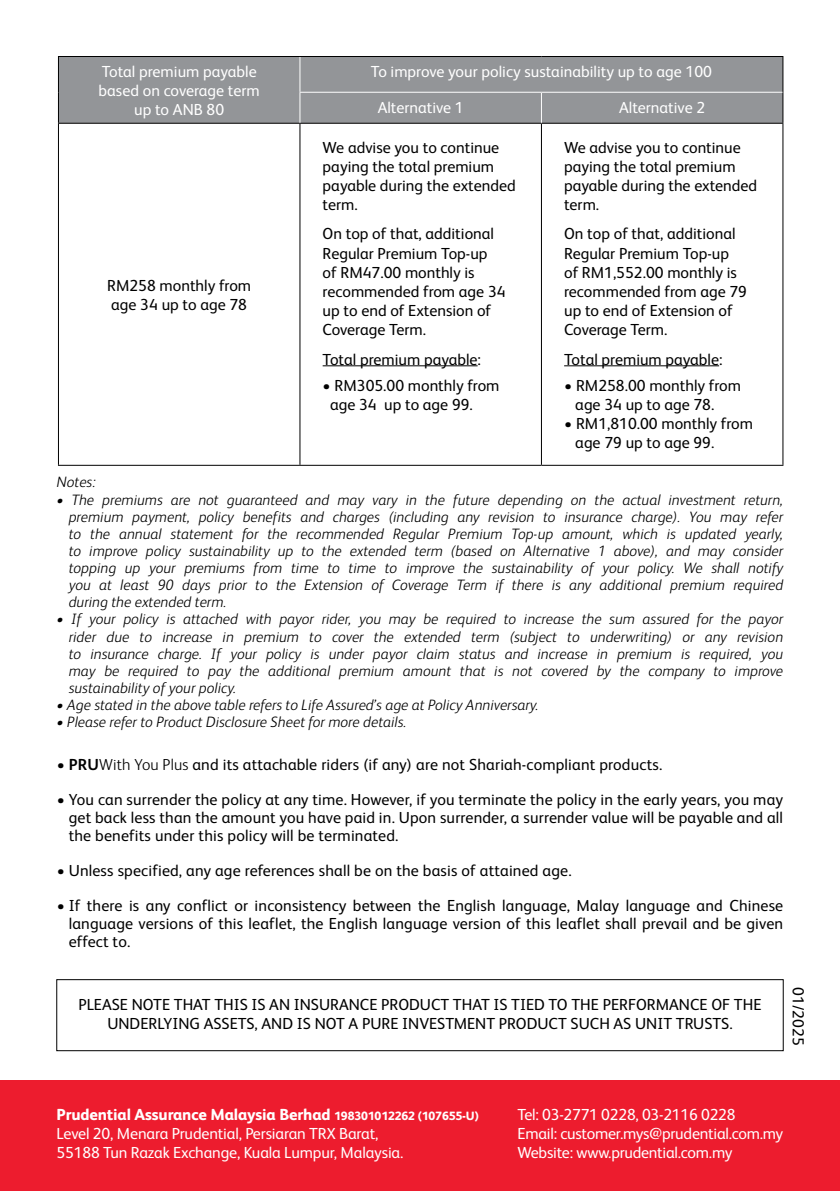
<style>
.page{position:relative;width:840px;height:1191px;background:#fff}
.page>*{position:absolute;margin:0;border:0;box-sizing:border-box;transform-origin:0 0}
.t1{font:16px/19.2px "FS Albert Pro";color:#000}
.t2{font:16px/19.2px "FS Albert Pro";letter-spacing:-.01em;color:#fff}
.t3{font:italic 300 15px/17px "FS Albert Pro";color:#000;text-align:justify}
.s1{font-weight:700}
.s2{font-weight:300}
.s3{font-weight:800}
.s4{font-weight:800;font-size:12px}
</style>
<div class="page">
<div style="left:0;top:1080px;width:839px;height:111px;background:#ed1c2e"></div>
<div style="left:56px;top:979px;width:727px;height:72px;border:1px solid #000"></div>
<div style="left:59px;top:57px;width:723px;height:66px;background:#939598"></div>
<hr style="left:58px;top:124px;width:1px;height:341px;background:#000">
<hr style="left:299px;top:124px;width:1px;height:341px;background:#000">
<hr style="left:540px;top:124px;width:1px;height:341px;background:#000">
<hr style="left:782px;top:124px;width:1px;height:341px;background:#000">
<hr style="left:58px;top:465px;width:242px;height:1px;background:#000">
<hr style="left:300px;top:465px;width:241px;height:1px;background:#000">
<hr style="left:541px;top:465px;width:242px;height:1px;background:#000">
<hr style="left:58px;top:56px;width:242px;height:1px;background:#000">
<hr style="left:58px;top:57px;width:1px;height:35px;background:#000">
<hr style="left:58px;top:92px;width:1px;height:31px;background:#000">
<hr style="left:58px;top:123px;width:242px;height:1px;background:#000">
<hr style="left:300px;top:56px;width:241px;height:1px;background:#000">
<hr style="left:541px;top:56px;width:242px;height:1px;background:#000">
<hr style="left:782px;top:57px;width:1px;height:35px;background:#000">
<hr style="left:782px;top:92px;width:1px;height:31px;background:#000">
<hr style="left:300px;top:123px;width:241px;height:1px;background:#000">
<hr style="left:541px;top:123px;width:242px;height:1px;background:#000">
<hr style="left:299px;top:57px;width:1px;height:35px;background:#fff">
<hr style="left:299px;top:92px;width:242px;height:1px;background:#fff">
<hr style="left:299px;top:93px;width:1px;height:30px;background:#fff">
<hr style="left:541px;top:92px;width:241px;height:1px;background:#fff">
<hr style="left:540px;top:93px;width:1px;height:30px;background:#fff">
<hr style="left:322px;top:365px;width:155px;height:1px;background:#000">
<hr style="left:564px;top:365px;width:154px;height:1px;background:#000">
<p class="t2" style="left:99px;top:61px;width:162px;text-align:center">Total premium payable based on coverage term up to ANB 80</p>
<p class="t2" style="left:370px;top:61px;width:342px">To improve your policy sustainability up to age 100</p>
<p class="t2" style="left:377px;top:96px;width:87px">Alternative 1</p>
<p class="t2" style="left:618px;top:96px;width:87px">Alternative 2</p>
<p class="t1" style="left:107px;top:274px;width:145px">RM258 monthly from age 34 up to age 78</p>
<p class="t1" style="left:322px;top:136px;width:194px">We advise you to continue paying the total premium payable during the extended term.</p>
<p class="t1" style="left:322px;top:223px;width:184px">On top of that, additional<br>Regular Premium Top-up of RM47.00 monthly is recommended from age 34 up to end of Extension of<br>Coverage Term.</p>
<p class="t1" style="left:322px;top:348px;width:160px">Total premium payable:</p>
<p class="t1" style="left:330px;top:374px;width:171px;text-indent:-7px">• RM305.00 monthly from age 34 up to age 99.</p>
<p class="t1" style="left:564px;top:136px;width:194px">We advise you to continue paying the total premium payable during the extended term.</p>
<p class="t1" style="left:564px;top:223px;width:184px">On top of that, additional<br>Regular Premium Top-up of RM1,552.00 monthly is recommended from age 79 up to end of Extension of<br>Coverage Term.</p>
<p class="t1" style="left:564px;top:348px;width:160px">Total premium payable:</p>
<p class="t1" style="left:575px;top:374px;width:167px;text-indent:-11px">• RM258.00 monthly from age 34 up to age 78.</p>
<p class="t1" style="left:575px;top:413px;width:179px;text-indent:-11px">• RM1,810.00 monthly from age 79 up to age 99.</p>
<p class="t3" style="left:57px;top:473px;width:40px">Notes:</p>
<p class="t3" style="left:69px;top:491px;width:715px;text-indent:-12px">• The premiums are not guaranteed and may vary in the future depending on the actual investment return, premium payment, policy benefits and charges (including any revision to insurance charge). You may refer to the annual statement for the recommended Regular Premium Top-up amount, which is updated yearly, to improve policy sustainability up to the extended term (based on Alternative 1 above), and may consider topping up your premiums from time to time to improve the sustainability of your policy. We shall notify you at least 90 days prior to the Extension of Coverage Term if there is any additional premium required during the extended term.</p>
<p class="t3" style="left:69px;top:610px;width:715px;text-indent:-12px">• If your policy is attached with payor rider, you may be required to increase the sum assured for the payor rider due to increase in premium to cover the extended term (subject to underwriting) or any revision to insurance charge. If your policy is under payor claim status and increase in premium is required, you may be required to pay the additional premium amount that is not covered by the company to improve sustainability of your policy.</p>
<p class="t3" style="left:57px;top:695px;width:483px">• Age stated in the above table refers to Life Assured’s age at Policy Anniversary.</p>
<p class="t3" style="left:57px;top:712px;width:351px">• Please refer to Product Disclosure Sheet for more details.</p>
<p class="t1" style="left:57px;top:753px;width:606px">• <span class="s1">PRU</span><span class="s2">With You Plus</span> and its attachable riders (if any) are not Shariah-compliant products.</p>
<p class="t1" style="left:69px;top:789px;width:715px;line-height:18px;text-align:justify;text-indent:-12px">• You can surrender the policy at any time. However, if you terminate the policy in the early years, you may get back less than the amount you have paid in. Upon surrender, a surrender value will be payable and all the benefits under this policy will be terminated.</p>
<p class="t1" style="left:57px;top:860px;width:516px">• Unless specified, any age references shall be on the basis of attained age.</p>
<p class="t1" style="left:69px;top:895px;width:715px;line-height:18px;text-align:justify;text-indent:-12px">• If there is any conflict or inconsistency between the English language, Malay language and Chinese language versions of this leaflet, the English language version of this leaflet shall prevail and be given effect to.</p>
<p class="t1" style="left:78px;top:993px;width:684px;text-align:center">PLEASE NOTE THAT THIS IS AN INSURANCE PRODUCT THAT IS TIED TO THE PERFORMANCE OF THE<br>UNDERLYING ASSETS, AND IS NOT A PURE INVESTMENT PRODUCT SUCH AS UNIT TRUSTS.</p>
<p class="t1" style="left:808px;top:987px;width:60px;rotate:90deg">01/2025</p>
<p class="t2" style="left:56px;top:1103px;width:423px"><span class="s3">Prudential Assurance Malaysia Berhad</span> <span class="s4">198301012262 (107655-U)<br></span>Level 20, Menara Prudential, Persiaran TRX Barat,<br>55188 Tun Razak Exchange, Kuala Lumpur, Malaysia.</p>
<p class="t2" style="left:517px;top:1103px;width:267px">Tel: 03-2771 0228, 03-2116 0228<br>Email: customer.mys@prudential.com.my<br>Website: www.prudential.com.my</p>
</div>
